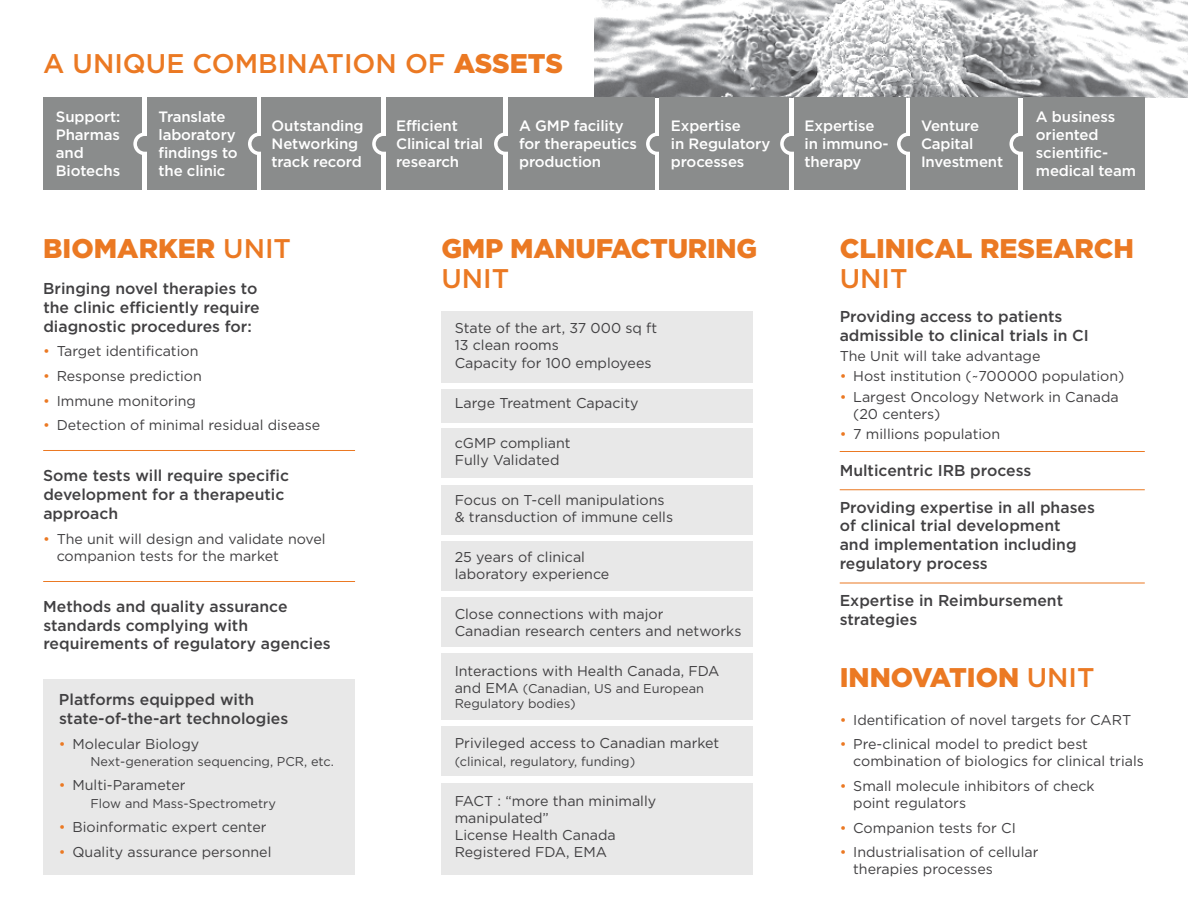
<style>
.page{position:relative;width:1188px;height:918px;background:#fff}
.page>*{position:absolute;margin:0;border:0;box-sizing:border-box;transform-origin:0 0}
.t1{font:900 27px "Gotham";color:#eb7923}
.t2{font:500 27px "Gotham";color:#eb7923}
.t3{font:500 15.75px/18.9px "Gotham";color:#414042}
.t4{font:500 15px/18px "Gotham";letter-spacing:-.01em;color:#fff}
.t5{font:14.25px/17.1px "Gotham";color:#414042}
.t6{font:12.75px/15.3px "Gotham";color:#414042}
.s1{font-weight:900}
.s2{font-weight:500}
.s3{color:#eb7923}
.s4{font-size:14.25px}
</style>
<div class="page">
<img style="left:594px;top:0;width:594px;height:98px">
<hr style="left:43px;top:450px;width:312px;height:1px;background:#eb7923">
<hr style="left:840px;top:451px;width:305px;height:1px;background:#eb7923">
<hr style="left:840px;top:489px;width:305px;height:1px;background:#eb7923">
<hr style="left:840px;top:583px;width:305px;height:1px;background:#eb7923">
<hr style="left:43px;top:581px;width:312px;height:1px;background:#eb7923">
<div style="left:43px;top:679px;width:312px;height:195px;background:#e8e8e8"></div>
<div style="left:441px;top:311px;width:312px;height:71px;background:#e8e8e8"></div>
<div style="left:441px;top:429px;width:312px;height:49px;background:#e8e8e8"></div>
<div style="left:441px;top:485px;width:312px;height:49px;background:#e8e8e8"></div>
<div style="left:441px;top:541px;width:312px;height:49px;background:#e8e8e8"></div>
<div style="left:441px;top:597px;width:312px;height:49px;background:#e8e8e8"></div>
<div style="left:441px;top:727px;width:312px;height:49px;background:#e8e8e8"></div>
<div style="left:441px;top:389px;width:312px;height:33px;background:#e8e8e8"></div>
<div style="left:441px;top:653px;width:312px;height:67px;background:#e8e8e8"></div>
<div style="left:441px;top:783px;width:312px;height:91px;background:#e8e8e8"></div>
<div style="left:43px;top:98px;width:99px;height:92px;background:#8a8c8c"></div>
<svg style="left:133px;top:132px;width:23px;height:23px"></svg>
<svg style="left:137px;top:136px;width:10px;height:16px"></svg>
<div style="left:147px;top:98px;width:110px;height:92px;background:#8a8c8c"></div>
<svg style="left:248px;top:132px;width:23px;height:23px"></svg>
<div style="left:262px;top:98px;width:119px;height:92px;background:#8a8c8c"></div>
<svg style="left:252px;top:136px;width:10px;height:16px"></svg>
<svg style="left:372px;top:132px;width:23px;height:23px"></svg>
<svg style="left:376px;top:136px;width:10px;height:16px"></svg>
<div style="left:386px;top:98px;width:116px;height:92px;background:#8a8c8c"></div>
<svg style="left:494px;top:132px;width:23px;height:23px"></svg>
<svg style="left:498px;top:136px;width:10px;height:16px"></svg>
<div style="left:508px;top:98px;width:146px;height:92px;background:#8a8c8c"></div>
<svg style="left:646px;top:132px;width:23px;height:23px"></svg>
<svg style="left:650px;top:136px;width:10px;height:16px"></svg>
<div style="left:660px;top:98px;width:129px;height:92px;background:#8a8c8c"></div>
<svg style="left:780px;top:132px;width:23px;height:23px"></svg>
<svg style="left:784px;top:136px;width:10px;height:16px"></svg>
<div style="left:794px;top:98px;width:112px;height:92px;background:#8a8c8c"></div>
<svg style="left:897px;top:132px;width:23px;height:23px"></svg>
<svg style="left:901px;top:136px;width:10px;height:16px"></svg>
<div style="left:911px;top:98px;width:107px;height:92px;background:#8a8c8c"></div>
<svg style="left:1009px;top:132px;width:23px;height:23px"></svg>
<svg style="left:1013px;top:136px;width:10px;height:16px"></svg>
<div style="left:1023px;top:98px;width:121px;height:92px;background:#8a8c8c"></div>
<h1 class="t2" style="left:43px;top:48px;width:521px">A UNIQUE COMBINATION OF <span class="s1">ASSETS</span></h1>
<p class="t4" style="left:56px;top:107px;width:66px">Support:<br>Pharmas and<br>Biotechs</p>
<p class="t4" style="left:159px;top:107px;width:81px">Translate laboratory findings to the clinic</p>
<p class="t4" style="left:272px;top:116px;width:93px">Outstanding<br>Networking track record</p>
<p class="t4" style="left:396px;top:116px;width:89px">Efficient<br>Clinical trial research</p>
<p class="t4" style="left:519px;top:116px;width:119px">A GMP facility for therapeutics production</p>
<p class="t4" style="left:671px;top:116px;width:101px">Expertise<br>in Regulatory processes</p>
<p class="t4" style="left:805px;top:116px;width:86px">Expertise in immuno&shy;therapy</p>
<p class="t4" style="left:921px;top:116px;width:84px">Venture<br>Capital<br>Investment</p>
<p class="t4" style="left:1036px;top:107px;width:102px">A business oriented scientific&shy;medical team</p>
<h1 class="t1" style="left:43px;top:233px;width:249px">BIOMARKER <span class="s2">UNIT</span></h1>
<h1 class="t1" style="left:441px;top:233px;width:317px">GMP MANUFACTURING</h1>
<p class="t3" style="left:43px;top:279px;width:216px">Bringing novel therapies to</p>
<h1 class="t2" style="left:441px;top:263px;width:69px">UNIT</h1>
<p class="t3" style="left:43px;top:297px;width:218px">the clinic efficiently require diagnostic procedures for:</p>
<p class="t5" style="left:43px;top:343px;width:157px"><span class="s3">•</span> Target identification</p>
<p class="t5" style="left:43px;top:367px;width:160px"><span class="s3">•</span> Response prediction</p>
<p class="t5" style="left:43px;top:392px;width:154px"><span class="s3">•</span> Immune monitoring</p>
<p class="t5" style="left:43px;top:416px;width:279px"><span class="s3">•</span> Detection of minimal residual disease</p>
<p class="t3" style="left:43px;top:466px;width:247px">Some tests will require specific development for a therapeutic approach</p>
<p class="t5" style="left:57px;top:530px;width:270px;text-indent:-13px"><span class="s3">•</span> The unit will design and validate novel companion tests for the market</p>
<p class="t3" style="left:43px;top:596px;width:289px">Methods and quality assurance standards complying with requirements of regulatory agencies</p>
<p class="t3" style="left:59px;top:690px;width:231px">Platforms equipped with state-of-the-art technologies</p>
<p class="t5" style="left:59px;top:735px;width:142px"><span class="s3">•</span> Molecular Biology</p>
<p class="t6" style="left:91px;top:753px;width:245px">Next-generation sequencing, PCR, etc.</p>
<p class="t5" style="left:59px;top:777px;width:128px"><span class="s3">•</span> Multi-Parameter</p>
<p class="t6" style="left:91px;top:795px;width:187px">Flow and Mass-Spectrometry</p>
<p class="t5" style="left:59px;top:818px;width:209px"><span class="s3">•</span> Bioinformatic expert center</p>
<p class="t5" style="left:59px;top:843px;width:214px"><span class="s3">•</span> Quality assurance personnel</p>
<p class="t5" style="left:455px;top:320px;width:204px">State of the art, 37 000 sq ft<br>13 clean rooms<br>Capacity for 100 employees</p>
<p class="t5" style="left:455px;top:394px;width:185px">Large Treatment Capacity</p>
<p class="t5" style="left:455px;top:434px;width:117px">cGMP compliant<br>Fully Validated</p>
<p class="t5" style="left:455px;top:491px;width:220px">Focus on T-cell manipulations &amp; transduction of immune cells</p>
<p class="t5" style="left:455px;top:548px;width:156px">25 years of clinical laboratory experience</p>
<p class="t5" style="left:455px;top:605px;width:288px">Close connections with major<br>Canadian research centers and networks</p>
<p class="t5" style="left:455px;top:662px;width:266px">Interactions with Health Canada, FDA</p>
<p class="t6" style="left:455px;top:681px;width:251px"><span class="s4">and EMA</span> (Canadian, US and European<br>Regulatory bodies)</p>
<p class="t5" style="left:455px;top:734px;width:266px">Privileged access to Canadian market</p>
<p class="t6" style="left:455px;top:754px;width:182px">(clinical, regulatory, funding)</p>
<p class="t5" style="left:455px;top:792px;width:203px">FACT : “more than minimally manipulated”<br>License Health Canada<br>Registered FDA, EMA</p>
<h1 class="t1" style="left:840px;top:233px;width:296px">CLINICAL RESEARCH</h1>
<h1 class="t2" style="left:840px;top:263px;width:69px">UNIT</h1>
<p class="t3" style="left:840px;top:307px;width:251px">Providing access to patients admissible to clinical trials in CI</p>
<p class="t5" style="left:840px;top:348px;width:202px">The Unit will take advantage</p>
<p class="t5" style="left:840px;top:368px;width:286px"><span class="s3">•</span> Host institution (~700000 population)</p>
<p class="t5" style="left:853px;top:388px;width:267px;text-indent:-14px"><span class="s3">•</span> Largest Oncology Network in Canada (20 centers)</p>
<p class="t5" style="left:840px;top:425px;width:162px"><span class="s3">•</span> 7 millions population</p>
<p class="t3" style="left:840px;top:460px;width:193px">Multicentric IRB process</p>
<p class="t3" style="left:840px;top:497px;width:257px">Providing expertise in all phases of clinical trial development<br>and implementation including regulatory process</p>
<p class="t3" style="left:840px;top:591px;width:225px">Expertise in Reimbursement strategies</p>
<h1 class="t1" style="left:840px;top:662px;width:256px">INNOVATION <span class="s2">UNIT</span></h1>
<p class="t5" style="left:840px;top:711px;width:293px"><span class="s3">•</span> Identification of novel targets for CART</p>
<p class="t5" style="left:853px;top:736px;width:292px;text-indent:-13px"><span class="s3">•</span> Pre-clinical model to predict best combination of biologics for clinical trials</p>
<p class="t5" style="left:853px;top:777px;width:243px;text-indent:-13px"><span class="s3">•</span> Small molecule inhibitors of check point regulators</p>
<p class="t5" style="left:840px;top:819px;width:178px"><span class="s3">•</span> Companion tests for CI</p>
<p class="t5" style="left:853px;top:843px;width:187px;text-indent:-13px"><span class="s3">•</span> Industrialisation of cellular therapies processes</p>
</div>
